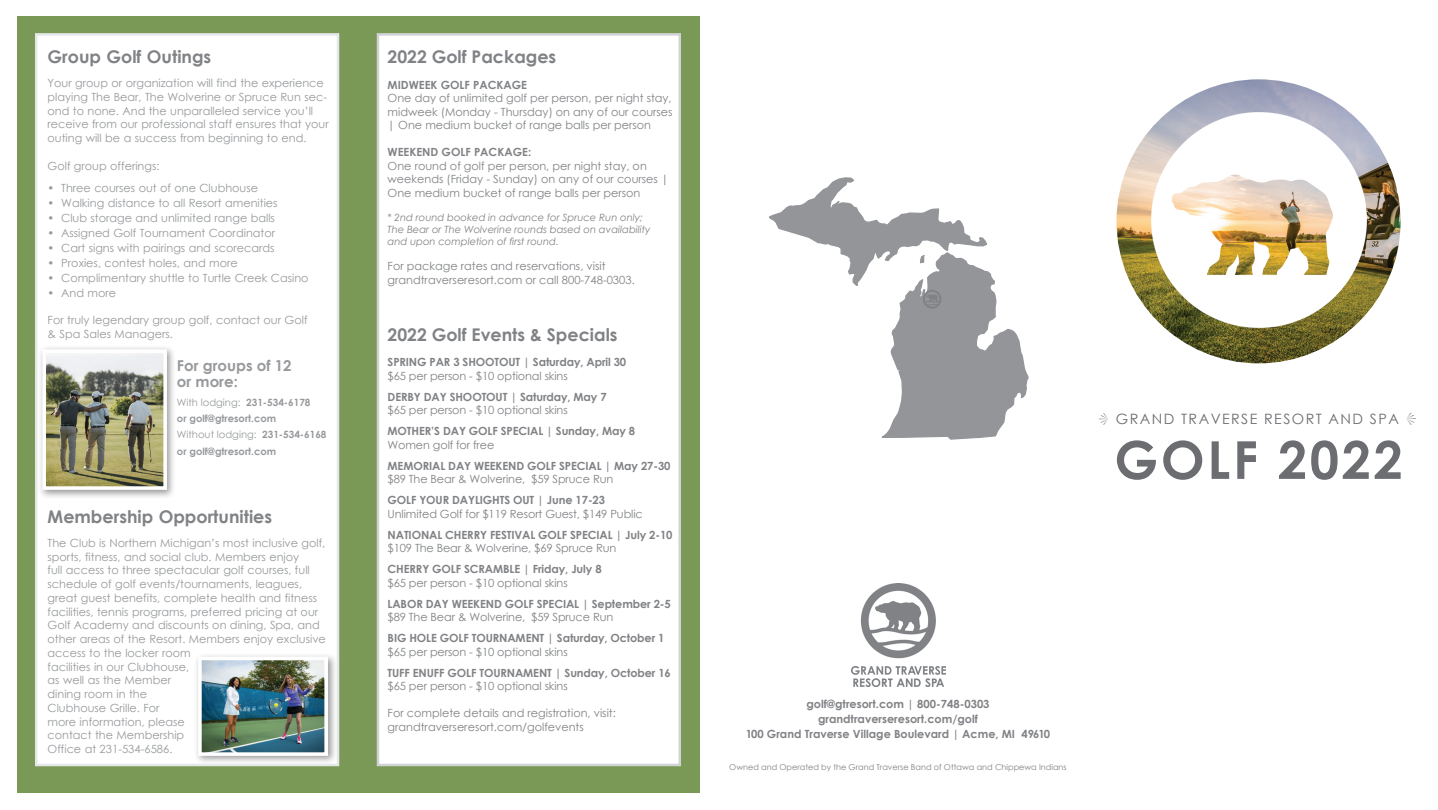
<style>
.page{position:relative;width:1438px;height:810px;background:#fff}
.page>*{position:absolute;margin:0;border:0;box-sizing:border-box;transform-origin:0 0}
.t1{font:700 52.25px "Century Gothic";letter-spacing:.05em;color:#6c6d70}
.t2{font:700 17.5px "Century Gothic";color:#808285}
.t3{font:700 15px/16.2px "Century Gothic";color:#97999c}
.t4{font:14.25px "Century Gothic";letter-spacing:.1em;color:#6c6d70}
.t5{font:11.25px/13.8px "Century Gothic";color:#97999c}
.t6{font:11.25px/13.5px "Century Gothic";color:#808285}
.t7{font:700 11.25px/15px "Century Gothic";letter-spacing:-.01em;color:#808285;text-align:center}
.t8{font:italic 10px/12px "Century Gothic";color:#808285}
.t9{font:700 10px/16.2px "Century Gothic";color:#97999c}
.t10{font:8.12px "Century Gothic";color:#808285}
.s1{font-weight:400}
</style>
<div class="page">
<div style="left:17px;top:17px;width:682px;height:776px;background:#7a9856"></div>
<div style="left:377px;top:33px;width:304px;height:733px;background:#fff;border:2px solid #d1d2d4"></div>
<div style="left:35px;top:33px;width:304px;height:733px;background:#fff;border:2px solid #e6e7e9"></div>
<div style="left:194px;top:652px;width:143px;height:113px;background:#231f20;opacity:.45"></div>
<img style="left:203px;top:662px;width:120px;height:89px">
<div style="left:198px;top:657px;width:130px;height:99px;border:4px solid #fff"></div>
<div style="left:38px;top:345px;width:138px;height:154px;background:#231f20;opacity:.45"></div>
<img style="left:47px;top:354px;width:115px;height:131px">
<div style="left:42px;top:349px;width:125px;height:141px;border:4px solid #fff"></div>
<svg style="left:769px;top:177px;width:260px;height:263px"></svg>
<div style="left:923px;top:290px;width:18px;height:19px;border:2px solid #808285;border-radius:50%"></div>
<svg style="left:923px;top:294px;width:18px;height:12px"></svg>
<img style="left:851px;top:583px;width:94px;height:103px">
<img style="left:1116px;top:79px;width:284px;height:284px;border-radius:142px">
<img style="left:1148px;top:108px;width:221px;height:223px">
<h2 class="t2" style="left:48px;top:44px;width:165px">Group Golf Outings</h2>
<p class="t5" style="left:48px;top:76px;width:283px">Your group or organization will find the experience playing The Bear, The Wolverine or Spruce Run sec&shy;ond to none. And the unparalleled service you’ll receive from our professional staff ensures that your outing will be a success from beginning to end.</p>
<p class="t5" style="left:48px;top:158px;width:113px">Golf group offerings:</p>
<p class="t5" style="left:48px;top:181px;width:212px">• Three courses out of one Clubhouse</p>
<p class="t5" style="left:48px;top:196px;width:231px">• Walking distance to all Resort amenities</p>
<p class="t5" style="left:48px;top:211px;width:229px">• Club storage and unlimited range balls</p>
<p class="t5" style="left:48px;top:226px;width:229px">• Assigned Golf Tournament Coordinator</p>
<p class="t5" style="left:48px;top:241px;width:228px">• Cart signs with pairings and scorecards</p>
<p class="t5" style="left:48px;top:256px;width:192px">• Proxies, contest holes, and more</p>
<p class="t5" style="left:48px;top:271px;width:262px">• Complimentary shuttle to Turtle Creek Casino</p>
<p class="t5" style="left:48px;top:286px;width:70px">• And more</p>
<p class="t5" style="left:48px;top:313px;width:261px">For truly legendary group golf, contact our Golf &amp; Spa Sales Managers.</p>
<h3 class="t3" style="left:177px;top:357px;width:116px">For groups of 12 or more:</h3>
<p class="t9" style="left:177px;top:394px;width:151px"><span class="s1">With lodging:</span> 231-534-6178<br>or golf@gtresort.com<br><span class="s1">Without lodging:</span> 231-534-6168 or golf@gtresort.com</p>
<h2 class="t2" style="left:48px;top:504px;width:226px">Membership Opportunities</h2>
<p class="t5" style="left:48px;top:536px;width:280px">The Club is Northern Michigan’s most inclusive golf, sports, fitness, and social club. Members enjoy<br>full access to three spectacular golf courses, full schedule of golf events/tournaments, leagues, great guest benefits, complete health and fitness facilities, tennis programs, preferred pricing at our Golf Academy and discounts on dining, Spa, and other areas of the Resort. Members enjoy exclusive access to the locker room<br>facilities in our Clubhouse,<br>as well as the Member<br>dining room in the<br>Clubhouse Grille. For<br>more information, please<br>contact the Membership<br>Office at 231-534-6586.</p>
<h2 class="t2" style="left:388px;top:44px;width:170px">2022 Golf Packages</h2>
<p class="t7" style="left:388px;top:77px;width:141px">MIDWEEK GOLF PACKAGE</p>
<p class="t6" style="left:388px;top:91px;width:286px;text-align:justify">One day of unlimited golf per person, per night stay, midweek (Monday - Thursday) on any of our courses | One medium bucket of range balls per person</p>
<p class="t7" style="left:388px;top:144px;width:145px">WEEKEND GOLF PACKAGE:</p>
<p class="t6" style="left:388px;top:159px;width:282px">One round of golf per person, per night stay, on weekends (Friday - Sunday) on any of our courses |<br>One medium bucket of range balls per person</p>
<p class="t8" style="left:388px;top:211px;width:264px">* 2nd round booked in advance for Spruce Run only;<br>The Bear or The Wolverine rounds based on availability and upon completion of first round.</p>
<p class="t6" style="left:388px;top:259px;width:249px">For package rates and reservations, visit grandtraverseresort.com or call 800-748-0303.</p>
<h2 class="t2" style="left:388px;top:321px;width:231px">2022 Golf Events &amp; Specials</h2>
<p class="t7" style="left:388px;top:354px;width:240px">SPRING PAR 3 SHOOTOUT | Saturday, April 30</p>
<p class="t6" style="left:388px;top:369px;width:182px">$65 per person - $10 optional skins</p>
<p class="t7" style="left:388px;top:389px;width:221px">DERBY DAY SHOOTOUT | Saturday, May 7</p>
<p class="t6" style="left:388px;top:403px;width:182px">$65 per person - $10 optional skins</p>
<p class="t7" style="left:388px;top:423px;width:249px">MOTHER’S DAY GOLF SPECIAL | Sunday, May 8</p>
<p class="t6" style="left:388px;top:438px;width:108px">Women golf for free</p>
<p class="t7" style="left:388px;top:458px;width:284px">MEMORIAL DAY WEEKEND GOLF SPECIAL | May 27-30</p>
<p class="t6" style="left:388px;top:472px;width:227px">$89 The Bear &amp; Wolverine, $59 Spruce Run</p>
<p class="t7" style="left:388px;top:492px;width:219px">GOLF YOUR DAYLIGHTS OUT | June 17-23</p>
<p class="t6" style="left:388px;top:507px;width:257px">Unlimited Golf for $119 Resort Guest, $149 Public</p>
<p class="t7" style="left:388px;top:527px;width:286px">NATIONAL CHERRY FESTIVAL GOLF SPECIAL | July 2-10</p>
<p class="t6" style="left:388px;top:541px;width:230px">$109 The Bear &amp; Wolverine, $69 Spruce Run</p>
<p class="t7" style="left:388px;top:561px;width:215px">CHERRY GOLF SCRAMBLE | Friday, July 8</p>
<p class="t6" style="left:388px;top:576px;width:182px">$65 per person - $10 optional skins</p>
<p class="t7" style="left:388px;top:596px;width:285px">LABOR DAY WEEKEND GOLF SPECIAL | September 2-5</p>
<p class="t6" style="left:388px;top:610px;width:227px">$89 The Bear &amp; Wolverine, $59 Spruce Run</p>
<p class="t7" style="left:388px;top:630px;width:278px">BIG HOLE GOLF TOURNAMENT | Saturday, October 1</p>
<p class="t6" style="left:388px;top:645px;width:182px">$65 per person - $10 optional skins</p>
<p class="t7" style="left:388px;top:665px;width:285px">TUFF ENUFF GOLF TOURNAMENT | Sunday, October 16</p>
<p class="t6" style="left:388px;top:679px;width:182px">$65 per person - $10 optional skins</p>
<p class="t6" style="left:388px;top:706px;width:230px">For complete details and registration, visit: grandtraverseresort.com/golfevents</p>
<p class="t7" style="left:746px;top:696px;width:306px">golf@gtresort.com | 800-748-0303 grandtraverseresort.com/golf<br>100 Grand Traverse Village Boulevard | Acme, MI 49610</p>
<p class="t10" style="left:729px;top:761px;width:339px">Owned and Operated by the Grand Traverse Band of Ottawa and Chippewa Indians</p>
<p class="t4" style="left:1116px;top:409px;width:285px">GRAND TRAVERSE RESORT AND SPA</p>
<h1 class="t1" style="left:1114px;top:420px;width:290px">GOLF 2022</h1>
</div>
